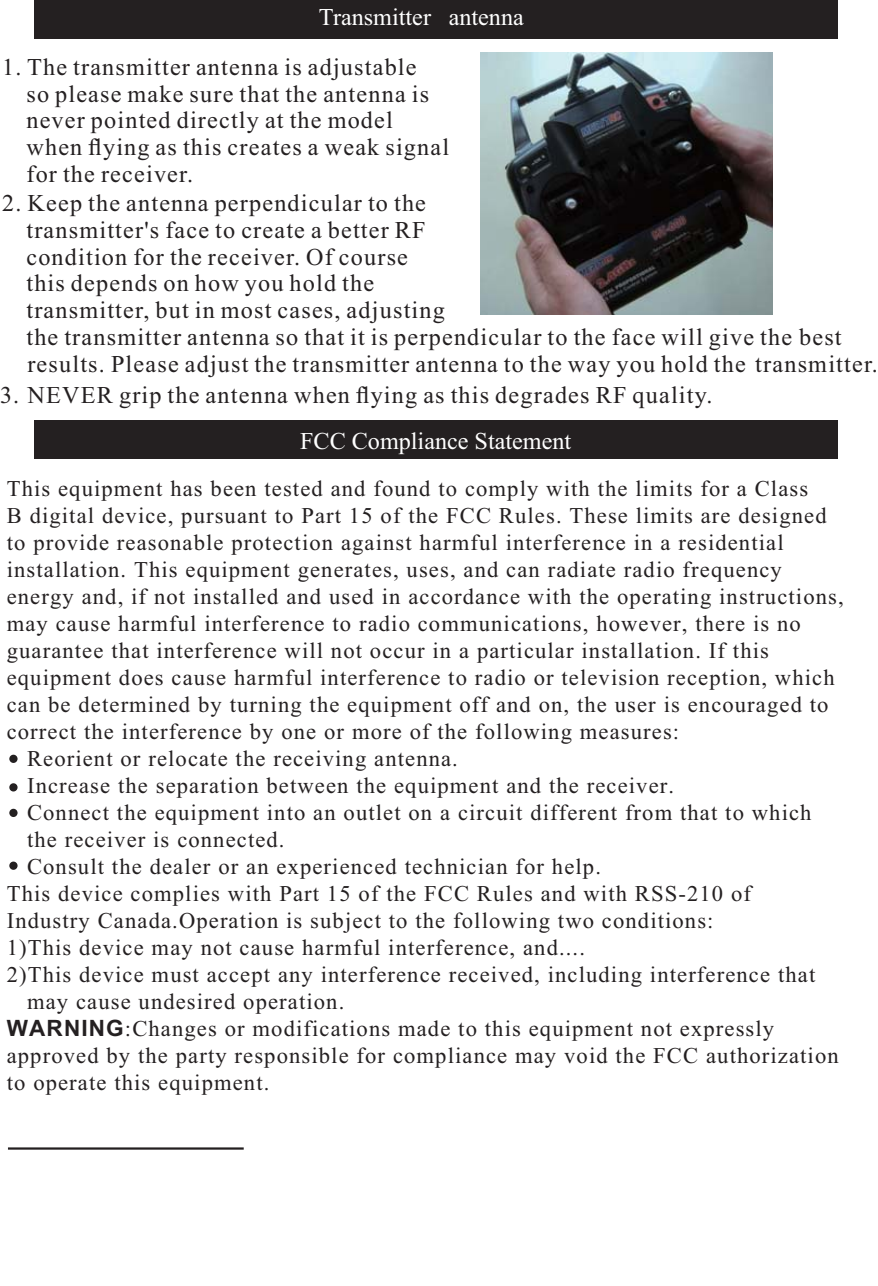
<style>
.page{position:relative;width:878px;height:1286px;background:#fff}
.page>*{position:absolute;margin:0;border:0;box-sizing:border-box;transform-origin:0 0}
.t1{font:24.07px/26.8px "Times New Roman";letter-spacing:.05em;color:#242021}
.t2{font:700 24.07px "Times New Roman";color:#fff}
.t3{font:22.5px "Times New Roman";letter-spacing:.05em;color:#242021}
.s1{font-weight:700;color:#fff}
.s2{font-family:"Arial";font-weight:700}
</style>
<div class="page">
<div style="left:34px;top:0;width:804px;height:38px;background:#242021"></div>
<div style="left:34px;top:420px;width:804px;height:39px;background:#242021"></div>
<img style="left:480px;top:52px;width:292px;height:263px">
<hr style="left:8px;top:1147px;width:236px;height:2px;background:#231f20">
<svg style="left:9px;top:754px;width:9px;height:9px"></svg>
<div style="left:9px;top:783px;width:9px;height:8px;background:#242021;border-radius:50%"></div>
<svg style="left:9px;top:808px;width:9px;height:9px"></svg>
<div style="left:9px;top:861px;width:9px;height:8px;background:#242021;border-radius:50%"></div>
<p class="t2" style="left:319px;top:9px;width:207px">Transmitter antenna</p>
<p class="t1" style="left:26px;top:56px;width:424px;text-indent:-24px">1. The transmitter antenna is adjustable<br>so please make sure that the antenna is never pointed directly at the model when flying as this creates a weak signal for the receiver.</p>
<p class="t1" style="left:26px;top:192px;width:853px;text-indent:-24px">2. Keep the antenna perpendicular to the<br>transmitter's face to create a better RF<br>condition for the receiver. Of course<br>this depends on how you hold the<br>transmitter, but in most cases, adjusting<br>the transmitter antenna so that it is perpendicular to the face will give the best results. Please adjust the transmitter antenna to the way you hold the transmitter.</p>
<p class="t1" style="left:300px;top:374px;width:414px;line-height:45.7px;text-indent:-300px">3. NEVER grip the antenna when flying as this degrades RF quality.<br><span class="s1">FCC Compliance Statement</span></p>
<p class="t3" style="left:7px;top:480px;width:803px">This equipment has been tested and found to comply with the limits for a Class</p>
<p class="t3" style="left:7px;top:507px;width:821px">B digital device, pursuant to Part 15 of the FCC Rules. These limits are designed</p>
<p class="t3" style="left:7px;top:534px;width:778px">to provide reasonable protection against harmful interference in a residential</p>
<p class="t3" style="left:7px;top:561px;width:777px">installation. This equipment generates, uses, and can radiate radio frequency</p>
<p class="t3" style="left:7px;top:588px;width:838px">energy and, if not installed and used in accordance with the operating instructions,</p>
<p class="t3" style="left:7px;top:615px;width:795px">may cause harmful interference to radio communications, however, there is no</p>
<p class="t3" style="left:7px;top:642px;width:764px">guarantee that interference will not occur in a particular installation. If this</p>
<p class="t3" style="left:7px;top:669px;width:829px">equipment does cause harmful interference to radio or television reception, which</p>
<p class="t3" style="left:7px;top:696px;width:823px">can be determined by turning the equipment off and on, the user is encouraged to</p>
<p class="t3" style="left:7px;top:723px;width:674px">correct the interference by one or more of the following measures:</p>
<p class="t3" style="left:27px;top:750px;width:432px">Reorient or relocate the receiving antenna.</p>
<p class="t3" style="left:27px;top:777px;width:649px">Increase the separation between the equipment and the receiver.</p>
<p class="t3" style="left:27px;top:804px;width:786px">Connect the equipment into an outlet on a circuit different from that to which</p>
<p class="t3" style="left:27px;top:831px;width:259px">the receiver is connected.</p>
<p class="t3" style="left:27px;top:858px;width:575px">Consult the dealer or an experienced technician for help.</p>
<p class="t3" style="left:7px;top:885px;width:746px">This device complies with Part 15 of the FCC Rules and with RSS-210 of</p>
<p class="t3" style="left:7px;top:912px;width:708px">Industry Canada.Operation is subject to the following two conditions:</p>
<p class="t3" style="left:7px;top:939px;width:580px">1)This device may not cause harmful interference, and....</p>
<p class="t3" style="left:7px;top:966px;width:810px">2)This device must accept any interference received, including interference that</p>
<p class="t3" style="left:27px;top:993px;width:319px">may cause undesired operation.</p>
<p class="t3" style="left:7px;top:1020px;width:769px"><span class="s2">WARNING</span>:Changes or modifications made to this equipment not expressly</p>
<p class="t3" style="left:7px;top:1047px;width:833px">approved by the party responsible for compliance may void the FCC authorization</p>
<p class="t3" style="left:7px;top:1074px;width:264px">to operate this equipment.</p>
</div>
